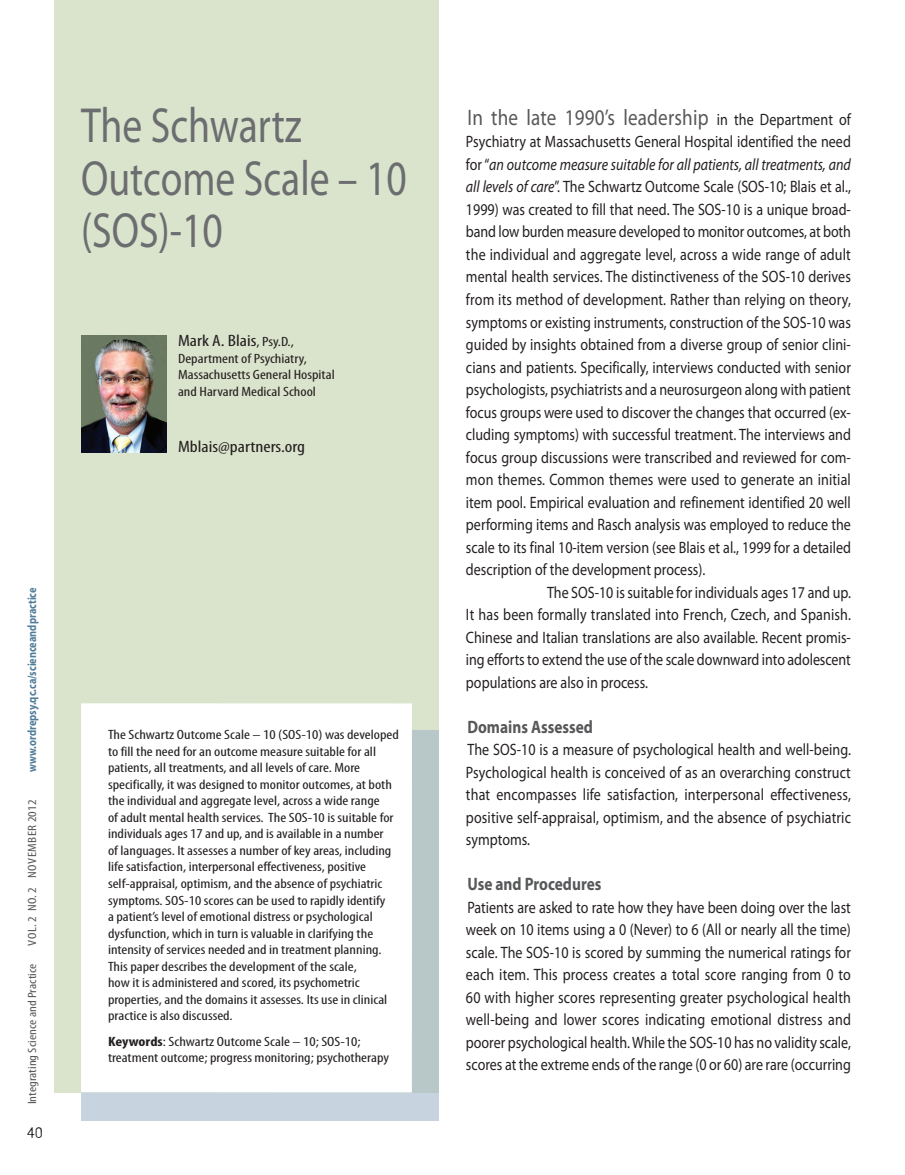
<style>
.page{position:relative;width:905px;height:1175px;background:#fff}
.page>*{position:absolute;margin:0;border:0;box-sizing:border-box;transform-origin:0 0}
.t1{font:49.5px/52.5px "Myriad Pro";color:#6c6d70;scale:.8 1}
.t2{font:22.5px "Myriad Pro";letter-spacing:.01em;color:#57585a;scale:.85 1}
.t3{font:700 18px "Myriad Pro";color:#57585a;scale:.85 1}
.t4{font:16.5px/22.5px "Myriad Pro";color:#231f20;text-align:justify;scale:.85 1}
.t5{font:italic 16.5px "Myriad Pro";color:#231f20;scale:.85 1}
.t6{font:condensed 16.5px "Myriad Pro";color:#231f20;scale:1.2 1}
.t7{font:15px "Template Gothic";color:#231f20}
.t8{font:condensed 13.5px/16.5px "Myriad Pro";color:#231f20;scale:1.2 1}
.t9{font:700 12.15px "Myriad Pro";color:#517d99;scale:.85 1}
.t10{font:condensed 12px "Myriad Pro";color:#57585a;scale:1.2 1}
.t11{font:condensed 12px "Myriad Pro";letter-spacing:.03em;color:#57585a;scale:1.2 1}
.s1{font-size:13.5px}
.s2{font-weight:700}
.s3{font-size:16.5px;color:#231f20}
.s4{font-style:normal}
.s5{font-style:italic}
</style>
<div class="page">
<div style="left:54px;top:0;width:385px;height:1092px;background:#dae3cb"></div>
<img style="left:81px;top:335px;width:85px;height:117px">
<div style="left:81px;top:1092px;width:358px;height:29px;background:#c7d4e0"></div>
<div style="left:81px;top:730px;width:358px;height:362px;background:#b8c8c8"></div>
<div style="left:81px;top:703px;width:331px;height:389px;background:#fff"></div>
<h1 class="t1" style="left:81px;top:103px;width:408px">The Schwartz<br>Outcome Scale – 10 (SOS)-10</h1>
<p class="t6" style="left:178px;top:335px;width:98px">mark A. blais<span class="s1">, Psy.D.,</span></p>
<p class="t8" style="left:178px;top:351px;width:132px">Department of Psychiatry, massachusetts General Hospital and Harvard medical School</p>
<p class="t6" style="left:178px;top:441px;width:107px">mblais@partners.org</p>
<p class="t9" style="left:27px;top:772px;width:219px;rotate:-90deg">www.ordrepsy.qc.ca/scienceandpractice</p>
<p class="t11" style="left:28px;top:945px;width:123px;rotate:-90deg">Vol.2 no.2 noVember 2012</p>
<p class="t10" style="left:28px;top:1104px;width:119px;rotate:-90deg">Integrating Science and Practice</p>
<p class="t7" style="left:27px;top:1124px;width:18px">40</p>
<p class="t8" style="left:108px;top:728px;width:244px">The Schwartz outcome Scale – 10 (SoS-10) was developed to fill the need for an outcome measure suitable for all patients, all treatments, and all levels of care. more specifically, it was designed to monitor outcomes, at both the individual and aggregate level, across a wide range<br>of adult mental health services. The SoS-10 is suitable for individuals ages 17 and up, and is available in a number<br>of languages. It assesses a number of key areas, including life satisfaction, interpersonal effectiveness, positive self-appraisal, optimism, and the absence of psychiatric symptoms. SoS-10 scores can be used to rapidly identify<br>a patient’s level of emotional distress or psychological dysfunction, which in turn is valuable in clarifying the intensity of services needed and in treatment planning.<br>This paper describes the development of the scale,<br>how it is administered and scored, its psychometric properties, and the domains it assesses. Its use in clinical practice is also discussed.</p>
<p class="t8" style="left:108px;top:1034px;width:235px"><span class="s2">Keywords</span>: Schwartz outcome Scale – 10; SoS-10; treatment outcome; progress monitoring; psychotherapy</p>
<h2 class="t2" style="left:467px;top:109px;width:452px">In the late 1990’s leadership <span class="s3">in the Department of</span></h2>
<p class="t4" style="left:466px;top:132px;width:454px">Psychiatry at Massachusetts General Hospital identified the need</p>
<p class="t5" style="left:466px;top:158px;width:454px"><span class="s4">for“</span>an outcome measure suitable for all patients, all treatments, and</p>
<p class="t4" style="left:466px;top:177px;width:454px"><span class="s5">all levels of care</span>”. The Schwartz Outcome Scale (SOS-10; Blais et al.,</p>
<p class="t4" style="left:466px;top:199px;width:454px">1999) was created to fill that need. The SOS-10 is a unique broad-</p>
<p class="t4" style="left:466px;top:222px;width:454px">band low burden measure developed to monitor outcomes, at both</p>
<p class="t4" style="left:466px;top:244px;width:454px">the individual and aggregate level, across a wide range of adult</p>
<p class="t4" style="left:466px;top:267px;width:454px">mental health services. The distinctiveness of the SOS-10 derives</p>
<p class="t4" style="left:466px;top:289px;width:454px">from its method of development. Rather than relying on theory,</p>
<p class="t4" style="left:466px;top:312px;width:454px">symptoms or existing instruments, construction of the SOS-10 was</p>
<p class="t4" style="left:466px;top:334px;width:454px">guided by insights obtained from a diverse group of senior clini-</p>
<p class="t4" style="left:466px;top:357px;width:454px">cians and patients. Specifically, interviews conducted with senior</p>
<p class="t4" style="left:466px;top:379px;width:454px">psychologists, psychiatrists and a neurosurgeon along with patient</p>
<p class="t4" style="left:466px;top:402px;width:454px">focus groups were used to discover the changes that occurred (ex-</p>
<p class="t4" style="left:466px;top:424px;width:454px">cluding symptoms) with successful treatment. The interviews and</p>
<p class="t4" style="left:466px;top:447px;width:454px">focus group discussions were transcribed and reviewed for com-</p>
<p class="t4" style="left:466px;top:469px;width:454px">mon themes. Common themes were used to generate an initial</p>
<p class="t4" style="left:466px;top:492px;width:454px">item pool. Empirical evaluation and refinement identified 20 well</p>
<p class="t4" style="left:466px;top:514px;width:454px">performing items and Rasch analysis was employed to reduce the</p>
<p class="t4" style="left:466px;top:537px;width:454px">scale to its final 10-item version (see Blais et al., 1999 for a detailed</p>
<p class="t4" style="left:466px;top:559px;width:283px">description of the development process).</p>
<p class="t4" style="left:547px;top:582px;width:359px">The SOS-10 is suitable for individuals ages 17 and up.</p>
<p class="t4" style="left:466px;top:604px;width:454px">It has been formally translated into French, Czech, and Spanish.</p>
<p class="t4" style="left:466px;top:627px;width:454px">Chinese and Italian translations are also available. Recent promis-</p>
<p class="t4" style="left:466px;top:649px;width:454px">ing efforts to extend the use of the scale downward into adolescent</p>
<p class="t4" style="left:466px;top:672px;width:216px">populations are also in process.</p>
<p class="t3" style="left:467px;top:720px;width:149px">Domains Assessed</p>
<p class="t4" style="left:466px;top:739px;width:454px">The SOS-10 is a measure of psychological health and well-being.<br>Psychological health is conceived of as an overarching construct that encompasses life satisfaction, interpersonal effectiveness, positive self-appraisal, optimism, and the absence of psychiatric symptoms.</p>
<p class="t3" style="left:467px;top:877px;width:159px">Use and Procedures</p>
<p class="t4" style="left:466px;top:897px;width:454px">Patients are asked to rate how they have been doing over the last week on 10 items using a 0 (Never) to 6 (All or nearly all the time) scale. The SOS-10 is scored by summing the numerical ratings for each item. This process creates a total score ranging from 0 to 60 with higher scores representing greater psychological health well-being and lower scores indicating emotional distress and poorer psychological health.While the SOS-10 has no validity scale, scores at the extreme ends of the range (0 or 60) are rare (occurring</p>
</div>
